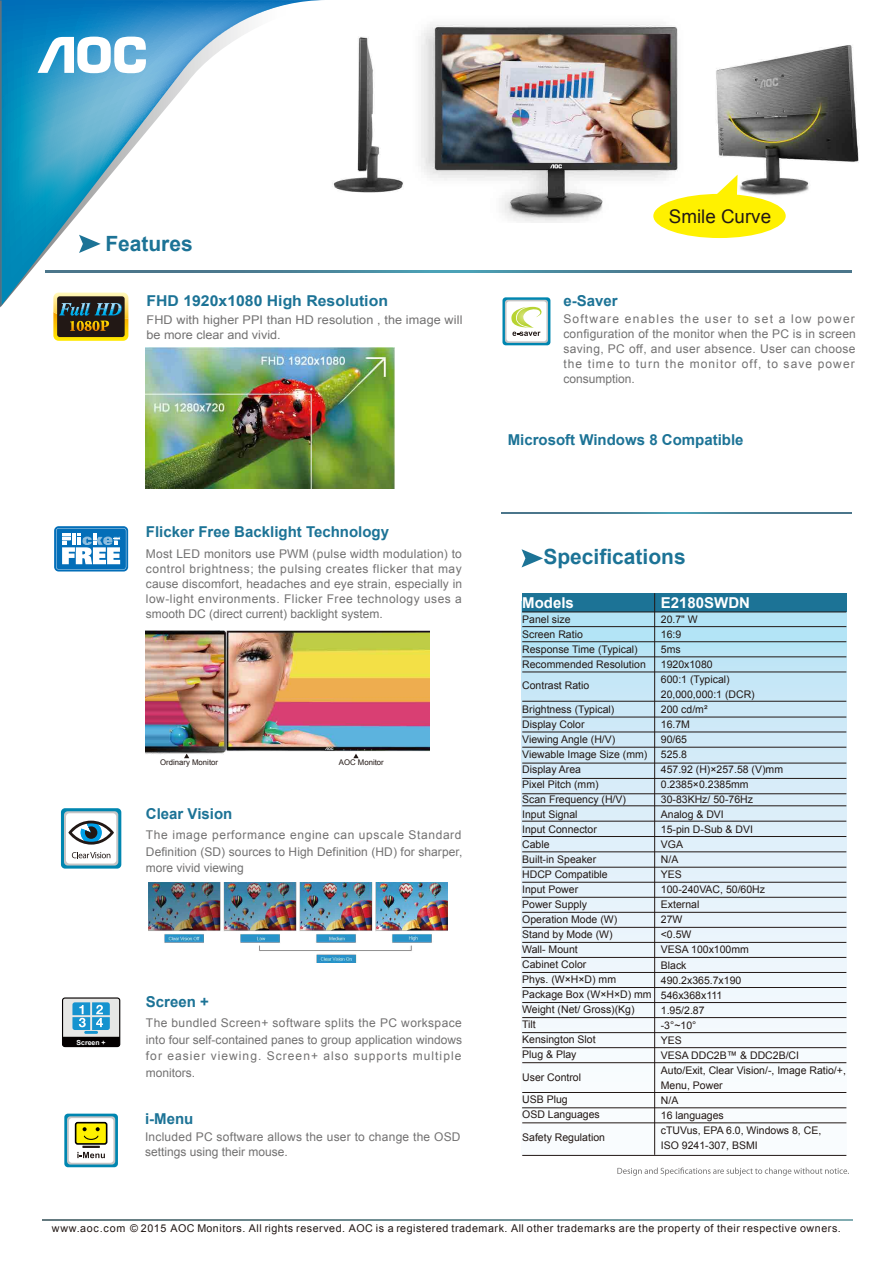
<style>
.page{position:relative;width:893px;height:1263px;background:#fff}
.page>*{position:absolute;margin:0;border:0;box-sizing:border-box;transform-origin:0 0}
.t1{font:700 21px "Arial";color:#1c7396}
.t2{font:18.75px "Arial";color:#221815}
.t3{font:700 15px "Arial";color:#1c7396}
.t4{font:700 15px "Arial";color:#1c7396;scale:1.05 1}
.t5{font:700 15px "Arial";color:#fff}
.t6{font:12px/15px "Arial";letter-spacing:.01em;color:#727171;text-align:justify}
.t7{font:12px/15px "Arial";letter-spacing:.01em;color:#727171;scale:1.05 1}
.t8{font:10.65px "Arial";letter-spacing:.05em;color:#221815}
.t9{font:10.5px/15px "Arial";color:#221815}
.t10{font:7.8px "Arial";color:#221815}
.t11{font:700 6.9px "Arial";color:#fff}
</style>
<div class="page">
<svg style="left:522px;top:611px;width:324px;height:544px"></svg>
<div style="left:522px;top:593px;width:324px;height:18px;background:#1c7396"></div>
<img style="left:380px;top:24px;width:479px;height:198px">
<svg style="left:43px;top:1219px;width:810px;height:2px;background:#729297"></svg>
<svg style="left:617px;top:1167px;width:232px;height:9px"></svg>
<svg style="left:380px;top:271px;width:472px;height:2px"></svg>
<svg style="left:501px;top:512px;width:351px;height:2px"></svg>
<svg style="left:0;top:37px;width:380px;height:288px"></svg>
<svg style="left:0;top:0;width:357px;height:307px"></svg>
<svg style="left:2px;top:0;width:325px;height:305px"></svg>
<svg style="left:38px;top:37px;width:108px;height:36px"></svg>
<hr style="left:522px;top:612px;width:324px;height:1px;background:#221815">
<hr style="left:654px;top:593px;width:1px;height:562px;background:#221815">
<hr style="left:522px;top:626px;width:324px;height:1px;background:#221815">
<hr style="left:522px;top:641px;width:324px;height:1px;background:#221815">
<hr style="left:522px;top:656px;width:324px;height:1px;background:#221815">
<hr style="left:522px;top:672px;width:324px;height:1px;background:#221815">
<hr style="left:522px;top:701px;width:324px;height:1px;background:#221815">
<hr style="left:522px;top:717px;width:324px;height:1px;background:#221815">
<hr style="left:522px;top:732px;width:324px;height:1px;background:#221815">
<hr style="left:522px;top:747px;width:324px;height:1px;background:#221815">
<hr style="left:522px;top:763px;width:324px;height:1px;background:#221815">
<hr style="left:522px;top:778px;width:324px;height:1px;background:#221815">
<hr style="left:522px;top:793px;width:324px;height:1px;background:#221815">
<hr style="left:522px;top:805px;width:324px;height:1px;background:#221815">
<hr style="left:522px;top:821px;width:324px;height:1px;background:#221815">
<hr style="left:522px;top:836px;width:324px;height:1px;background:#221815">
<hr style="left:522px;top:851px;width:324px;height:1px;background:#221815">
<hr style="left:522px;top:867px;width:324px;height:1px;background:#221815">
<hr style="left:522px;top:882px;width:324px;height:1px;background:#221815">
<hr style="left:522px;top:897px;width:324px;height:1px;background:#221815">
<hr style="left:522px;top:912px;width:324px;height:1px;background:#221815">
<hr style="left:522px;top:927px;width:324px;height:1px;background:#221815">
<hr style="left:522px;top:942px;width:324px;height:1px;background:#221815">
<hr style="left:521px;top:957px;width:325px;height:1px;background:#221815">
<hr style="left:522px;top:972px;width:324px;height:1px;background:#221815">
<hr style="left:522px;top:987px;width:324px;height:1px;background:#221815">
<hr style="left:522px;top:1002px;width:324px;height:1px;background:#221815">
<hr style="left:522px;top:1017px;width:324px;height:1px;background:#221815">
<hr style="left:522px;top:1032px;width:324px;height:1px;background:#221815">
<hr style="left:522px;top:1047px;width:324px;height:1px;background:#221815">
<hr style="left:522px;top:1062px;width:324px;height:1px;background:#221815">
<hr style="left:522px;top:1092px;width:324px;height:1px;background:#221815">
<hr style="left:522px;top:1107px;width:324px;height:1px;background:#221815">
<hr style="left:522px;top:1122px;width:324px;height:1px;background:#221815">
<hr style="left:522px;top:1155px;width:324px;height:1px;background:#221815">
<img style="left:146px;top:630px;width:284px;height:129px">
<svg style="left:54px;top:526px;width:74px;height:45px"></svg>
<svg style="left:56px;top:528px;width:70px;height:42px"></svg>
<svg style="left:522px;top:549px;width:21px;height:18px"></svg>
<svg style="left:79px;top:235px;width:22px;height:18px"></svg>
<img style="left:148px;top:882px;width:300px;height:80px">
<svg style="left:62px;top:997px;width:58px;height:50px;background:#7496a5"></svg>
<hr style="left:84px;top:1031px;width:14px;height:3px;background:#1693cf">
<svg style="left:502px;top:297px;width:48px;height:48px"></svg>
<svg style="left:64px;top:1113px;width:54px;height:54px"></svg>
<div style="left:653px;top:194px;width:133px;height:44px;background:#fff100;border-radius:50%"></div>
<svg style="left:711px;top:175px;width:27px;height:20px"></svg>
<svg style="left:61px;top:808px;width:60px;height:60px"></svg>
<svg style="left:53px;top:293px;width:75px;height:48px;background:#656137"></svg>
<img style="left:146px;top:347px;width:248px;height:142px">
<h1 class="t1" style="left:105px;top:230px;width:89px">Features</h1>
<h3 class="t4" style="left:147px;top:291px;width:231px">FHD 1920x1080 High Resolution</h3>
<p class="t7" style="left:147px;top:313px;width:302px">FHD with higher PPI than HD resolution , the image will be more clear and vivid.</p>
<h3 class="t3" style="left:563px;top:291px;width:56px">e-Saver</h3>
<h2 class="t2" style="left:669px;top:205px;width:104px">Smile Curve</h2>
<p class="t6" style="left:563px;top:311px;width:294px">Software enables the user to set a low power configuration of the monitor when the PC is in screen saving, PC off, and user absence. User can choose the time to turn the monitor off, to save power consumption.</p>
<h3 class="t3" style="left:508px;top:429px;width:237px">Microsoft Windows 8 Compatible</h3>
<p class="t11" style="left:77px;top:1038px;width:31px">Screen +</p>
<h3 class="t3" style="left:146px;top:522px;width:245px">Flicker Free Backlight Technology</h3>
<p class="t6" style="left:146px;top:546px;width:318px">Most LED monitors use PWM (pulse width modulation) to control brightness; the pulsing creates flicker that may cause discomfort, headaches and eye strain, especially in low-light environments. Flicker Free technology uses a smooth DC (direct current) backlight system.</p>
<h1 class="t1" style="left:543px;top:543px;width:144px">Specifications</h1>
<h3 class="t5" style="left:661px;top:593px;width:91px">E2180SWDN</h3>
<h3 class="t5" style="left:522px;top:593px;width:53px">Models</h3>
<p class="t9" style="left:522px;top:612px;width:125px">Panel size<br>Screen Ratio<br>Response Time (Typical)<br>Recommended Resolution</p>
<p class="t9" style="left:522px;top:678px;width:69px">Contrast Ratio</p>
<p class="t9" style="left:522px;top:702px;width:131px">Brightness (Typical)<br>Display Color<br>Viewing Angle (H/V)<br>Viewable Image Size (mm)<br>Display Area<br>Pixel Pitch (mm)<br>Scan Frequency (H/V)<br>Input Signal<br>Input Connector<br>Cable<br>Built-in Speaker<br>HDCP Compatible<br>Input Power<br>Power Supply<br>Operation Mode (W)<br>Stand by Mode (W)<br>Wall- Mount<br>Cabinet Color<br>Phys. (W×H×D) mm<br>Package Box (W×H×D) mm<br>Weight (Net/ Gross)(Kg)<br>Tilt<br>Kensington Slot<br>Plug &amp; Play</p>
<p class="t9" style="left:522px;top:1066px;width:60px;line-height:22.5px">User Control<br>USB Plug</p>
<p class="t9" style="left:522px;top:1103px;width:84px;line-height:22.5px">OSD Languages<br>Safety Regulation</p>
<p class="t9" style="left:661px;top:612px;width:187px">20.7" W<br>16:9<br>5ms<br>1920x1080<br>600:1 (Typical)<br>20,000,000:1 (DCR)<br>200 cd/m²<br>16.7M<br>90/65<br>525.8<br>457.92 (H)×257.58 (V)mm<br>0.2385×0.2385mm<br>30-83KHz/ 50-76Hz<br>Analog &amp; DVI<br>15-pin D-Sub &amp; DVI<br>VGA<br>N/A<br>YES<br>100-240VAC, 50/60Hz<br>External<br>27W<br>&lt;0.5W<br>VESA 100x100mm<br>Black<br>490.2x365.7x190<br>546x368x111<br>1.95/2.87<br>-3°~10°<br>YES<br>VESA DDC2B™ &amp; DDC2B/CI<br>Auto/Exit, Clear Vision/-, Image Ratio/+,<br>Menu, Power<br>N/A<br>16 languages<br>cTUVus, EPA 6.0, Windows 8, CE,<br>ISO 9241-307, BSMI</p>
<p class="t10" style="left:160px;top:757px;width:59px">Ordinary Monitor</p>
<p class="t10" style="left:339px;top:757px;width:46px">AOC Monitor</p>
<h3 class="t3" style="left:146px;top:804px;width:88px">Clear Vision</h3>
<p class="t6" style="left:146px;top:827px;width:318px;line-height:16.5px">The image performance engine can upscale Standard Definition (SD) sources to High Definition (HD) for sharper, more vivid viewing</p>
<h3 class="t3" style="left:146px;top:991px;width:64px">Screen +</h3>
<p class="t6" style="left:146px;top:1015px;width:318px;line-height:16.5px">The bundled Screen+ software splits the PC workspace into four self-contained panes to group application windows for easier viewing. Screen+ also supports multiple monitors.</p>
<h3 class="t3" style="left:145px;top:1108px;width:50px">i-Menu</h3>
<p class="t6" style="left:145px;top:1129px;width:317px">Included PC software allows the user to change the OSD settings using their mouse.</p>
<p class="t8" style="left:52px;top:1222px;width:790px">www.aoc.com © 2015 AOC Monitors. All rights reserved. AOC is a registered trademark. All other trademarks are the property of their respective owners.</p>
</div>
